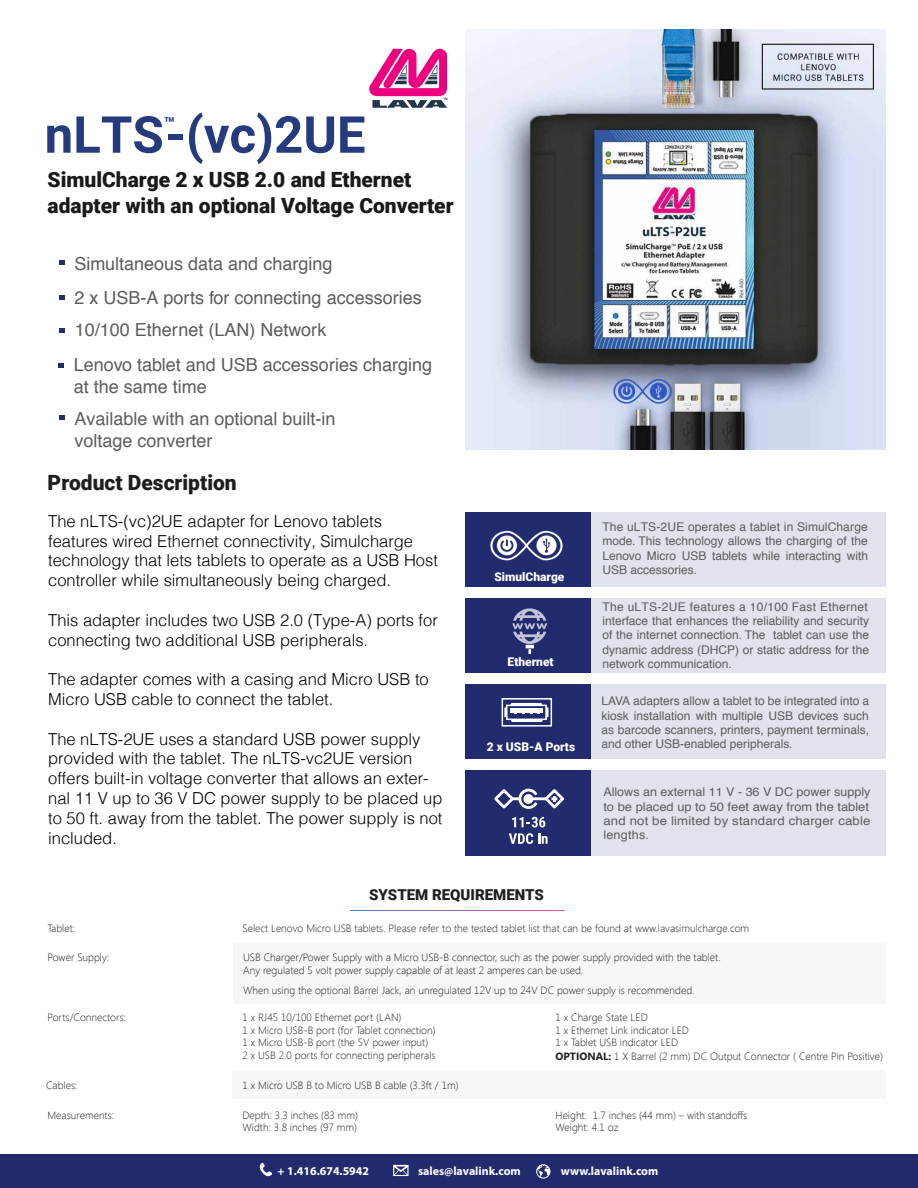
<style>
.page{position:relative;width:918px;height:1188px;background:#fff}
.page>*{position:absolute;margin:0;border:0;box-sizing:border-box;transform-origin:0 0}
.t1{font:700 51px "Roboto";color:#253b7e}
.t2{font:900 21px/25.2px "Roboto";color:#191919}
.t3{font:900 21px "Roboto";color:#1e1e1e}
.t4{font:18px/21.6px "Helvetica";color:#5d5d5d}
.t5{font:700 18px "Roboto";color:#253b7e}
.t6{font:300 16.5px/19.8px "Helvetica";color:#000}
.t7{font:900 15px "Roboto";color:#1e1e1e}
.t8{font:12px/14.4px "Helvetica";color:#5d5d5d;text-align:justify}
.t9{font:12px/14.4px "Helvetica";color:#5d5d5d;text-align:justify;scale:1.05 1}
.t10{font:900 12px "Roboto";color:#fff}
.t11{font:700 11.85px "Myriad Pro";color:#fff}
.t12{font:300 10.5px/12.6px "Segoe UI";color:#231f20}
.s1{font-weight:700}
</style>
<div class="page">
<div style="left:466px;top:685px;width:420px;height:74px;background:#e1e3ec"></div>
<div style="left:466px;top:685px;width:125px;height:74px;background:#212b6d"></div>
<svg style="left:369px;top:48px;width:78px;height:60px"></svg>
<div style="left:0;top:1155px;width:918px;height:33px;background:#212b6d"></div>
<svg style="left:260px;top:1163px;width:12px;height:13px"></svg>
<svg style="left:536px;top:1164px;width:14px;height:15px"></svg>
<svg style="left:393px;top:1165px;width:16px;height:11px"></svg>
<svg style="left:59px;top:260px;width:5px;height:5px"></svg>
<svg style="left:59px;top:295px;width:5px;height:5px"></svg>
<svg style="left:59px;top:415px;width:5px;height:5px"></svg>
<svg style="left:59px;top:363px;width:5px;height:5px"></svg>
<div style="left:466px;top:512px;width:420px;height:75px;background:#e1e3ec"></div>
<div style="left:466px;top:770px;width:420px;height:85px;background:#e1e3ec"></div>
<div style="left:466px;top:512px;width:125px;height:75px;background:#212b6d"></div>
<div style="left:466px;top:770px;width:125px;height:85px;background:#212b6d"></div>
<img style="left:490px;top:530px;width:73px;height:31px">
<div style="left:502px;top:698px;width:50px;height:29px;border:2px solid #fff"></div>
<svg style="left:504px;top:703px;width:45px;height:19px"></svg>
<div style="left:232px;top:1071px;width:654px;height:28px;background:#f7f7f7"></div>
<div style="left:233px;top:943px;width:653px;height:61px;background:#f7f7f7"></div>
<svg style="left:350px;top:910px;width:215px;height:1px"></svg>
<img style="left:466px;top:30px;width:420px;height:419px">
<svg style="left:60px;top:328px;width:5px;height:5px"></svg>
<div style="left:466px;top:598px;width:420px;height:75px;background:#e1e3ec"></div>
<div style="left:466px;top:598px;width:125px;height:75px;background:#212b6d"></div>
<img style="left:512px;top:608px;width:36px;height:45px">
<svg style="left:494px;top:789px;width:70px;height:20px"></svg>
<svg style="left:509px;top:817px;width:39px;height:27px"></svg>
<h1 class="t1" style="left:45px;top:99px;width:322px">nLTS-(vc)2UE</h1>
<h3 class="t5" style="left:164px;top:111px;width:13px">™</h3>
<h2 class="t2" style="left:48px;top:167px;width:408px">SimulCharge 2 x USB 2.0 and Ethernet adapter with an optional Voltage Converter</h2>
<h3 class="t4" style="left:74px;top:247px;width:349px;line-height:34px">Simultaneous data and charging<br>2 x USB-A ports for connecting accessories</h3>
<h3 class="t4" style="left:75px;top:319px;width:253px">10/100 Ethernet (LAN) Network</h3>
<h3 class="t4" style="left:74px;top:355px;width:360px">Lenovo tablet and USB accessories charging at the same time</h3>
<h3 class="t4" style="left:74px;top:409px;width:263px">Available with an optional built-in voltage converter</h3>
<h2 class="t3" style="left:48px;top:468px;width:191px">Product Description</h2>
<h3 class="t6" style="left:48px;top:510px;width:391px">The nLTS-(vc)2UE adapter for Lenovo tablets features wired Ethernet connectivity, Simulcharge technology that lets tablets to operate as a USB Host controller while simultaneously being charged.</h3>
<h3 class="t6" style="left:48px;top:609px;width:391px">This adapter includes two USB 2.0 (Type-A) ports for connecting two additional USB peripherals.</h3>
<h3 class="t6" style="left:48px;top:668px;width:382px">The adapter comes with a casing and Micro USB to<br>Micro USB cable to connect the tablet.</h3>
<p class="t6" style="left:48px;top:728px;width:396px">The nLTS-2UE uses a standard USB power supply provided with the tablet. The nLTS-vc2UE version offers built-in voltage converter that allows an exter&shy;nal 11 V up to 36 V DC power supply to be placed up to 50 ft. away from the tablet. The power supply is not included.</p>
<p class="t10" style="left:494px;top:568px;width:72px">SimulCharge</p>
<p class="t8" style="left:602px;top:520px;width:267px">The uLTS-2UE operates a tablet in SimulCharge mode. This technology allows the charging of the Lenovo Micro USB tablets while interacting with USB accessories.</p>
<p class="t8" style="left:602px;top:600px;width:268px">The uLTS-2UE features a 10/100 Fast Ethernet interface that enhances the reliability and security of the internet connection. The tablet can use the dynamic address (DHCP) or static address for the</p>
<p class="t10" style="left:508px;top:653px;width:48px">Ethernet</p>
<p class="t8" style="left:602px;top:657px;width:131px">network communication.</p>
<p class="t10" style="left:487px;top:738px;width:90px">2 x USB-A Ports</p>
<p class="t8" style="left:601px;top:694px;width:269px">LAVA adapters allow a tablet to be integrated into a kiosk installation with multiple USB devices such as barcode scanners, printers, payment terminals, and other USB-enabled peripherals.</p>
<p class="t9" style="left:603px;top:785px;width:256px">Allows an external 11 V - 36 V DC power supply to be placed up to 50 feet away from the tablet and not be limited by standard charger cable lengths.</p>
<h3 class="t7" style="left:369px;top:884px;width:176px">SYSTEM REQUIREMENTS</h3>
<p class="t12" style="left:48px;top:921px;width:29px">Tablet:</p>
<p class="t12" style="left:48px;top:951px;width:63px">Power Supply:</p>
<p class="t12" style="left:243px;top:921px;width:508px">Select Lenovo Micro USB tablets. Please refer to the tested tablet list that can be found at www.lavasimulcharge.com</p>
<p class="t12" style="left:243px;top:951px;width:479px">USB Charger/Power Supply with a Micro USB-B connector, such as the power supply provided with the tablet.<br>Any regulated 5 volt power supply capable of at least 2 amperes can be used.</p>
<p class="t12" style="left:243px;top:983px;width:453px">When using the optional Barrel Jack, an unregulated 12V up to 24V DC power supply is recommended.</p>
<p class="t12" style="left:48px;top:1011px;width:80px">Ports/Connectors:</p>
<p class="t12" style="left:243px;top:1011px;width:195px">1 x RJ45 10/100 Ethernet port (LAN)<br>1 x Micro USB-B port (for Tablet connection)<br>1 x Micro USB-B port (the 5V power input)<br>2 x USB 2.0 ports for connecting peripherals</p>
<p class="t12" style="left:556px;top:1011px;width:135px">1 x Charge State LED<br>1 x Ethernet Link indicator LED<br>1 x Tablet USB indicator LED</p>
<p class="t12" style="left:556px;top:1050px;width:329px"><span class="s1">OPTIONAL:</span> 1 X Barrel (2 mm) DC Output Connector ( Centre Pin Positive)</p>
<p class="t12" style="left:46px;top:1078px;width:33px">Cables:</p>
<p class="t12" style="left:48px;top:1108px;width:68px">Measurements:</p>
<p class="t12" style="left:243px;top:1078px;width:218px">1 x Micro USB B to Micro USB B cable (3.3ft / 1m)</p>
<p class="t12" style="left:243px;top:1108px;width:117px">Depth: 3.3 inches (83 mm)<br>Width: 3.8 inches (97 mm)</p>
<p class="t12" style="left:556px;top:1108px;width:193px">Height: 1.7 inches (44 mm) – with standoffs<br>Weight: 4.1 oz</p>
<p class="t11" style="left:278px;top:1163px;width:93px">+ 1.416.674.5942</p>
<p class="t11" style="left:418px;top:1163px;width:104px">sales@lavalink.com</p>
<p class="t11" style="left:561px;top:1163px;width:99px">www.lavalink.com</p>
</div>
